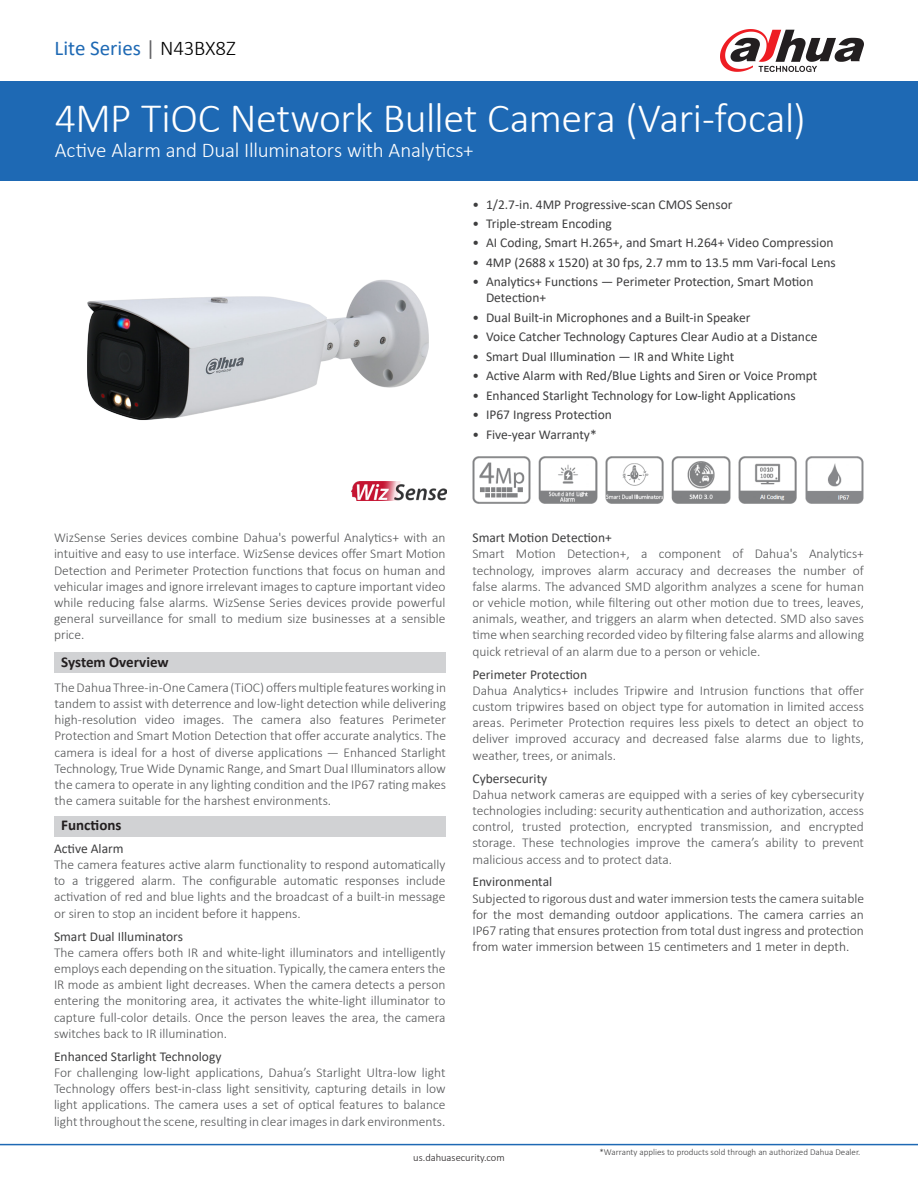
<style>
.page{position:relative;width:918px;height:1188px;background:#fff}
.page>*{position:absolute;margin:0;border:0;box-sizing:border-box;transform-origin:0 0}
.t1{font:300 42px "Calibri";letter-spacing:-.01em;color:#fff}
.t2{font:300 21px "Calibri";letter-spacing:-.01em;color:#fff}
.t3{font:21px "Calibri";color:#1e69b4}
.Section_Heading{font:700 15px "Calibri";color:#231f20}
.FrontMatter_Text{font:300 13.5px/16.2px "Calibri";color:#545557;text-align:justify}
.FrontMatter_Headline{font:13.5px/16.2px "Calibri";color:#3e3e3f}
.FrontMatter_Text-2{font:300 13.5px/16.2px "Calibri";color:#3e3e3f;text-align:justify}
.Section_Heading-2{font:13.5px "Calibri";color:#3e3e3f}
.t4{font:300 10.5px "Calibri";color:#231f20}
.t5{font:300 9px "Calibri";color:#3e3e3f}
.s1{color:#636366}
.s2{font-weight:300;color:#000}
</style>
<div class="page">
<div style="left:0;top:81px;width:918px;height:100px;background:#1e69b4"></div>
<div style="left:55px;top:652px;width:391px;height:21px;background:#d1d2d4"></div>
<div style="left:55px;top:816px;width:391px;height:21px;background:#d1d2d4"></div>
<hr style="left:0;top:1144px;width:918px;height:1px;background:#1e69b4">
<svg style="left:720px;top:29px;width:144px;height:43px"></svg>
<img style="left:87px;top:279px;width:342px;height:141px">
<img style="left:351px;top:481px;width:95px;height:19px">
<img style="left:472px;top:456px;width:392px;height:48px">
<p class="t3" style="left:55px;top:34px;width:183px">Lite Series <span class="s1">|</span> <span class="s2">N43BX8Z</span></p>
<p class="t1" style="left:55px;top:92px;width:752px">4MP TiOC Network Bullet Camera (Vari-focal)</p>
<p class="t2" style="left:55px;top:137px;width:420px">Active Alarm and Dual Illuminators with Analytics+</p>
<p class="FrontMatter_Headline" style="left:472px;top:196px;width:262px">• 1/2.7-in. 4MP Progressive-scan CMOS Sensor</p>
<p class="FrontMatter_Headline" style="left:472px;top:215px;width:141px">• Triple-stream Encoding</p>
<p class="FrontMatter_Headline" style="left:472px;top:234px;width:363px">• AI Coding, Smart H.265+, and Smart H.264+ Video Compression</p>
<p class="FrontMatter_Headline" style="left:472px;top:254px;width:365px">• 4MP (2688 x 1520) at 30 fps, 2.7 mm to 13.5 mm Vari-focal Lens</p>
<p class="FrontMatter_Headline" style="left:486px;top:273px;width:329px;text-indent:-14px">• Analytics+ Functions — Perimeter Protection, Smart Motion<br>Detection+</p>
<p class="FrontMatter_Headline" style="left:472px;top:309px;width:279px">• Dual Built-in Microphones and a Built-in Speaker</p>
<p class="FrontMatter_Headline" style="left:472px;top:328px;width:347px">• Voice Catcher Technology Captures Clear Audio at a Distance</p>
<p class="FrontMatter_Headline" style="left:472px;top:348px;width:263px">• Smart Dual Illumination — IR and White Light</p>
<p class="FrontMatter_Headline" style="left:472px;top:367px;width:346px">• Active Alarm with Red/Blue Lights and Siren or Voice Prompt</p>
<p class="FrontMatter_Headline" style="left:472px;top:387px;width:325px">• Enhanced Starlight Technology for Low-light Applications</p>
<p class="FrontMatter_Headline" style="left:472px;top:406px;width:141px">• IP67 Ingress Protection</p>
<p class="FrontMatter_Headline" style="left:472px;top:426px;width:126px">• Five-year Warranty*</p>
<p class="FrontMatter_Text" style="left:54px;top:530px;width:393px">WizSense Series devices combine Dahua's powerful Analytics+ with an intuitive and easy to use interface. WizSense devices offer Smart Motion Detection and Perimeter Protection functions that focus on human and vehicular images and ignore irrelevant images to capture important video while reducing false alarms. WizSense Series devices provide powerful general surveillance for small to medium size businesses at a sensible price.</p>
<p class="Section_Heading" style="left:61px;top:651px;width:109px">System Overview</p>
<p class="FrontMatter_Text" style="left:55px;top:679px;width:393px">The Dahua Three-in-One Camera (TiOC) offers multiple features working in tandem to assist with deterrence and low-light detection while delivering high-resolution video images. The camera also features Perimeter Protection and Smart Motion Detection that offer accurate analytics. The camera is ideal for a host of diverse applications — Enhanced Starlight Technology, True Wide Dynamic Range, and Smart Dual Illuminators allow the camera to operate in any lighting condition and the IP67 rating makes the camera suitable for the harshest environments.</p>
<p class="Section_Heading" style="left:61px;top:815px;width:62px">Functions</p>
<p class="Section_Heading-2" style="left:54px;top:839px;width:71px">Active Alarm</p>
<p class="FrontMatter_Text" style="left:54px;top:856px;width:393px">The camera features active alarm functionality to respond automatically to a triggered alarm. The configurable automatic responses include activation of red and blue lights and the broadcast of a built-in message or siren to stop an incident before it happens.</p>
<p class="FrontMatter_Headline" style="left:54px;top:928px;width:131px">Smart Dual Illuminators</p>
<p class="FrontMatter_Text" style="left:54px;top:944px;width:393px">The camera offers both IR and white-light illuminators and intelligently employs each depending on the situation. Typically, the camera enters the IR mode as ambient light decreases. When the camera detects a person entering the monitoring area, it activates the white-light illuminator to capture full-color details. Once the person leaves the area, the camera switches back to IR illumination.</p>
<p class="FrontMatter_Headline" style="left:54px;top:1048px;width:169px">Enhanced Starlight Technology</p>
<p class="FrontMatter_Text" style="left:54px;top:1064px;width:393px">For challenging low-light applications, Dahua’s Starlight Ultra-low light Technology offers best-in-class light sensitivity, capturing details in low light applications. The camera uses a set of optical features to balance light throughout the scene, resulting in clear images in dark environments.</p>
<p class="FrontMatter_Headline" style="left:472px;top:529px;width:141px">Smart Motion Detection+</p>
<p class="FrontMatter_Text" style="left:472px;top:546px;width:393px">Smart Motion Detection+, a component of Dahua's Analytics+ technology, improves alarm accuracy and decreases the number of false alarms. The advanced SMD algorithm analyzes a scene for human or vehicle motion, while filtering out other motion due to trees, leaves, animals, weather, and triggers an alarm when detected. SMD also saves time when searching recorded video by filtering false alarms and allowing quick retrieval of an alarm due to a person or vehicle.</p>
<p class="FrontMatter_Headline" style="left:472px;top:666px;width:116px">Perimeter Protection</p>
<p class="FrontMatter_Text" style="left:472px;top:682px;width:393px">Dahua Analytics+ includes Tripwire and Intrusion functions that offer custom tripwires based on object type for automation in limited access areas. Perimeter Protection requires less pixels to detect an object to deliver improved accuracy and decreased false alarms due to lights, weather, trees, or animals.</p>
<p class="FrontMatter_Headline" style="left:472px;top:770px;width:76px">Cybersecurity</p>
<p class="FrontMatter_Text" style="left:472px;top:786px;width:393px">Dahua network cameras are equipped with a series of key cybersecurity technologies including: security authentication and authorization, access control, trusted protection, encrypted transmission, and encrypted storage. These technologies improve the camera’s ability to prevent malicious access and to protect data.</p>
<p class="FrontMatter_Headline" style="left:472px;top:874px;width:81px">Environmental</p>
<p class="FrontMatter_Text-2" style="left:472px;top:890px;width:393px">Subjected to rigorous dust and water immersion tests the camera suitable for the most demanding outdoor applications. The camera carries an IP67 rating that ensures protection from total dust ingress and protection from water immersion between 15 centimeters and 1 meter in depth.</p>
<p class="t4" style="left:413px;top:1151px;width:93px">us.dahuasecurity.com</p>
<p class="t5" style="left:599px;top:1146px;width:262px">*Warranty applies to products sold through an authorized Dahua Dealer.</p>
</div>
